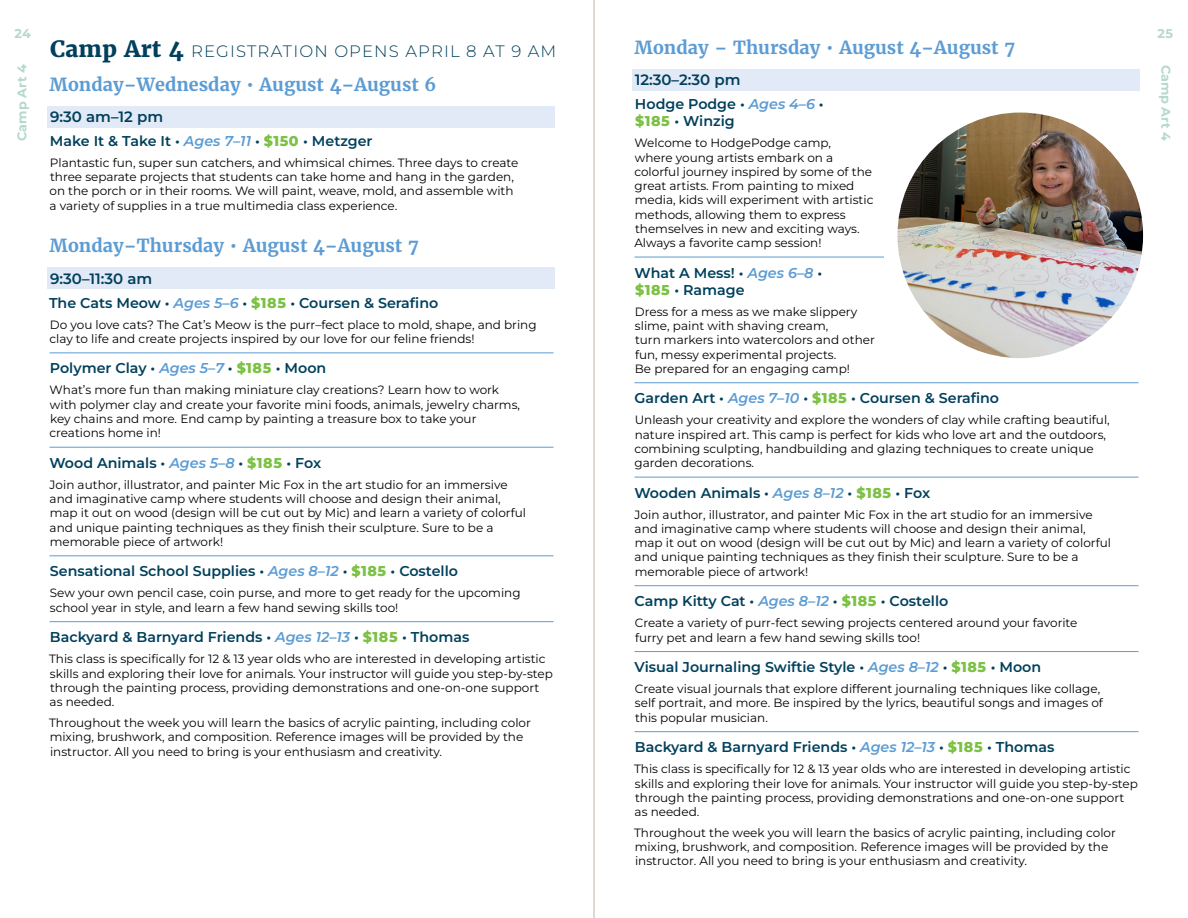
<style>
.page{position:relative;width:1188px;height:918px;background:#fff}
.page>*{position:absolute;margin:0;border:0;box-sizing:border-box;transform-origin:0 0}
.t1{font:700 18px "Merriweather";color:#5c9cd4}
.t2{font:300 16.5px "Montserrat";letter-spacing:.07em;color:#01405c}
.t3{font:600 15px "Montserrat";color:#01405c}
.t4{font:600 14.25px/17.1px "Montserrat";color:#01405c}
.t5{font:700 12.75px "Montserrat";color:#b5d9cc}
.t6{font:12px/14.2px "Montserrat";color:#000}
.s1{font-family:"Merriweather";font-weight:800;font-size:22.5px}
.s2{font-style:italic;color:#5c9cd4}
.s3{font-weight:800;color:#7bc143}
</style>
<div class="page">
<div style="left:633px;top:69px;width:507px;height:22px;background:#e3eaf7"></div>
<hr style="left:634px;top:257px;width:250px;height:1px;background:#5c9cd4">
<hr style="left:634px;top:382px;width:504px;height:1px;background:#5c9cd4">
<hr style="left:634px;top:477px;width:504px;height:1px;background:#5c9cd4">
<hr style="left:634px;top:585px;width:504px;height:1px;background:#5c9cd4">
<hr style="left:634px;top:651px;width:504px;height:1px;background:#5c9cd4">
<hr style="left:634px;top:731px;width:504px;height:1px;background:#5c9cd4">
<img style="left:897px;top:113px;width:246px;height:245px;border-radius:123px">
<div style="left:48px;top:106px;width:507px;height:21px;background:#e3eaf7"></div>
<div style="left:48px;top:268px;width:507px;height:21px;background:#e3eaf7"></div>
<hr style="left:50px;top:352px;width:504px;height:1px;background:#5c9cd4">
<hr style="left:50px;top:447px;width:504px;height:1px;background:#5c9cd4">
<hr style="left:50px;top:555px;width:504px;height:1px;background:#5c9cd4">
<hr style="left:50px;top:621px;width:504px;height:1px;background:#5c9cd4">
<hr style="left:594px;top:0;width:1px;height:918px;background:#c2b699">
<p class="t5" style="left:15px;top:25px;width:18px">24</p>
<p class="t5" style="left:1157px;top:25px;width:17px">25</p>
<p class="t5" style="left:1175px;top:64px;width:78px;rotate:90deg">Camp Art 4</p>
<h2 class="t2" style="left:50px;top:40px;width:508px"><span class="s1">Camp Art 4</span> REGISTRATION OPENS APRIL 8 AT 9 AM</h2>
<h1 class="t1" style="left:635px;top:36px;width:382px">Monday – Thursday • August 4–August 7</h1>
<p class="t3" style="left:635px;top:69px;width:107px">12:30–2:30 pm</p>
<p class="t4" style="left:635px;top:95px;width:190px">Hodge Podge • <span class="s2">Ages 4–6</span> • <span class="s3">$185</span> • Winzig</p>
<p class="t6" style="left:634px;top:136px;width:241px">Welcome to HodgePodge camp,<br>where young artists embark on a colorful journey inspired by some of the great artists. From painting to mixed media, kids will experiment with artistic methods, allowing them to express themselves in new and exciting ways.<br>Always a favorite camp session!</p>
<p class="t4" style="left:634px;top:263px;width:189px">What A Mess! • <span class="s2">Ages 6–8</span> • <span class="s3">$185</span> • Ramage</p>
<p class="t6" style="left:635px;top:304px;width:241px">Dress for a mess as we make slippery slime, paint with shaving cream,<br>turn markers into watercolors and other fun, messy experimental projects.<br>Be prepared for an engaging camp!</p>
<p class="t4" style="left:635px;top:389px;width:366px">Garden Art • <span class="s2">Ages 7–10</span> • <span class="s3">$185</span> • Coursen &amp; Serafino</p>
<p class="t6" style="left:634px;top:413px;width:477px">Unleash your creativity and explore the wonders of clay while crafting beautiful, nature inspired art. This camp is perfect for kids who love art and the outdoors, combining sculpting, handbuilding and glazing techniques to create unique garden decorations.</p>
<p class="t4" style="left:634px;top:483px;width:297px">Wooden Animals • <span class="s2">Ages 8–12</span> • <span class="s3">$185</span> • Fox</p>
<p class="t6" style="left:635px;top:507px;width:478px">Join author, illustrator, and painter Mic Fox in the art studio for an immersive and imaginative camp where students will choose and design their animal, map it out on wood (design will be cut out by Mic) and learn a variety of colorful and unique painting techniques as they finish their sculpture. Sure to be a memorable piece of artwork!</p>
<p class="t4" style="left:635px;top:592px;width:315px">Camp Kitty Cat • <span class="s2">Ages 8–12</span> • <span class="s3">$185</span> • Costello</p>
<p class="t6" style="left:635px;top:616px;width:444px">Create a variety of purr-fect sewing projects centered around your favorite furry pet and learn a few hand sewing skills too!</p>
<p class="t4" style="left:634px;top:658px;width:408px">Visual Journaling Swiftie Style • <span class="s2">Ages 8–12</span> • <span class="s3">$185</span> • Moon</p>
<p class="t6" style="left:635px;top:681px;width:470px">Create visual journals that explore different journaling techniques like collage, self portrait, and more. Be inspired by the lyrics, beautiful songs and images of this popular musician.</p>
<p class="t4" style="left:635px;top:738px;width:421px">Backyard &amp; Barnyard Friends • <span class="s2">Ages 12–13</span> • <span class="s3">$185</span> • Thomas</p>
<p class="t6" style="left:634px;top:761px;width:505px">This class is specifically for 12 &amp; 13 year olds who are interested in developing artistic skills and exploring their love for animals. Your instructor will guide you step-by-step through the painting process, providing demonstrations and one-on-one support as needed.</p>
<p class="t6" style="left:634px;top:825px;width:483px">Throughout the week you will learn the basics of acrylic painting, including color mixing, brushwork, and composition. Reference images will be provided by the instructor. All you need to bring is your enthusiasm and creativity.</p>
<p class="t5" style="left:13px;top:141px;width:78px;rotate:-90deg">Camp Art 4</p>
<h1 class="t1" style="left:50px;top:73px;width:388px">Monday–Wednesday • August 4–August 6</h1>
<p class="t3" style="left:50px;top:106px;width:115px">9:30 am–12 pm</p>
<p class="t4" style="left:50px;top:132px;width:324px">Make It &amp; Take It • <span class="s2">Ages 7–11</span> • <span class="s3">$150</span> • Metzger</p>
<p class="t6" style="left:49px;top:155px;width:470px">Plantastic fun, super sun catchers, and whimsical chimes. Three days to create three separate projects that students can take home and hang in the garden, on the porch or in their rooms. We will paint, weave, mold, and assemble with a variety of supplies in a true multimedia class experience.</p>
<h1 class="t1" style="left:50px;top:234px;width:371px">Monday–Thursday • August 4–August 7</h1>
<p class="t3" style="left:50px;top:268px;width:104px">9:30–11:30 am</p>
<p class="t4" style="left:49px;top:293px;width:391px">The Cats Meow • <span class="s2">Ages 5–6</span> • <span class="s3">$185</span> • Coursen &amp; Serafino</p>
<p class="t6" style="left:49px;top:317px;width:489px">Do you love cats? The Cat’s Meow is the purr–fect place to mold, shape, and bring clay to life and create projects inspired by our love for our feline friends!</p>
<p class="t4" style="left:50px;top:359px;width:278px">Polymer Clay • <span class="s2">Ages 5–7</span> • <span class="s3">$185</span> • Moon</p>
<p class="t6" style="left:49px;top:383px;width:472px">What’s more fun than making miniature clay creations? Learn how to work with polymer clay and create your favorite mini foods, animals, jewelry charms, key chains and more. End camp by painting a treasure box to take your creations home in!</p>
<p class="t4" style="left:49px;top:454px;width:273px">Wood Animals • <span class="s2">Ages 5–8</span> • <span class="s3">$185</span> • Fox</p>
<p class="t6" style="left:50px;top:477px;width:478px">Join author, illustrator, and painter Mic Fox in the art studio for an immersive and imaginative camp where students will choose and design their animal, map it out on wood (design will be cut out by Mic) and learn a variety of colorful and unique painting techniques as they finish their sculpture. Sure to be a memorable piece of artwork!</p>
<p class="t4" style="left:50px;top:562px;width:410px">Sensational School Supplies • <span class="s2">Ages 8–12</span> • <span class="s3">$185</span> • Costello</p>
<p class="t6" style="left:50px;top:586px;width:472px">Sew your own pencil case, coin purse, and more to get ready for the upcoming school year in style, and learn a few hand sewing skills too!</p>
<p class="t4" style="left:50px;top:628px;width:421px">Backyard &amp; Barnyard Friends • <span class="s2">Ages 12–13</span> • <span class="s3">$185</span> • Thomas</p>
<p class="t6" style="left:49px;top:651px;width:505px">This class is specifically for 12 &amp; 13 year olds who are interested in developing artistic skills and exploring their love for animals. Your instructor will guide you step-by-step through the painting process, providing demonstrations and one-on-one support as needed.</p>
<p class="t6" style="left:49px;top:715px;width:483px">Throughout the week you will learn the basics of acrylic painting, including color mixing, brushwork, and composition. Reference images will be provided by the instructor. All you need to bring is your enthusiasm and creativity.</p>
</div>
